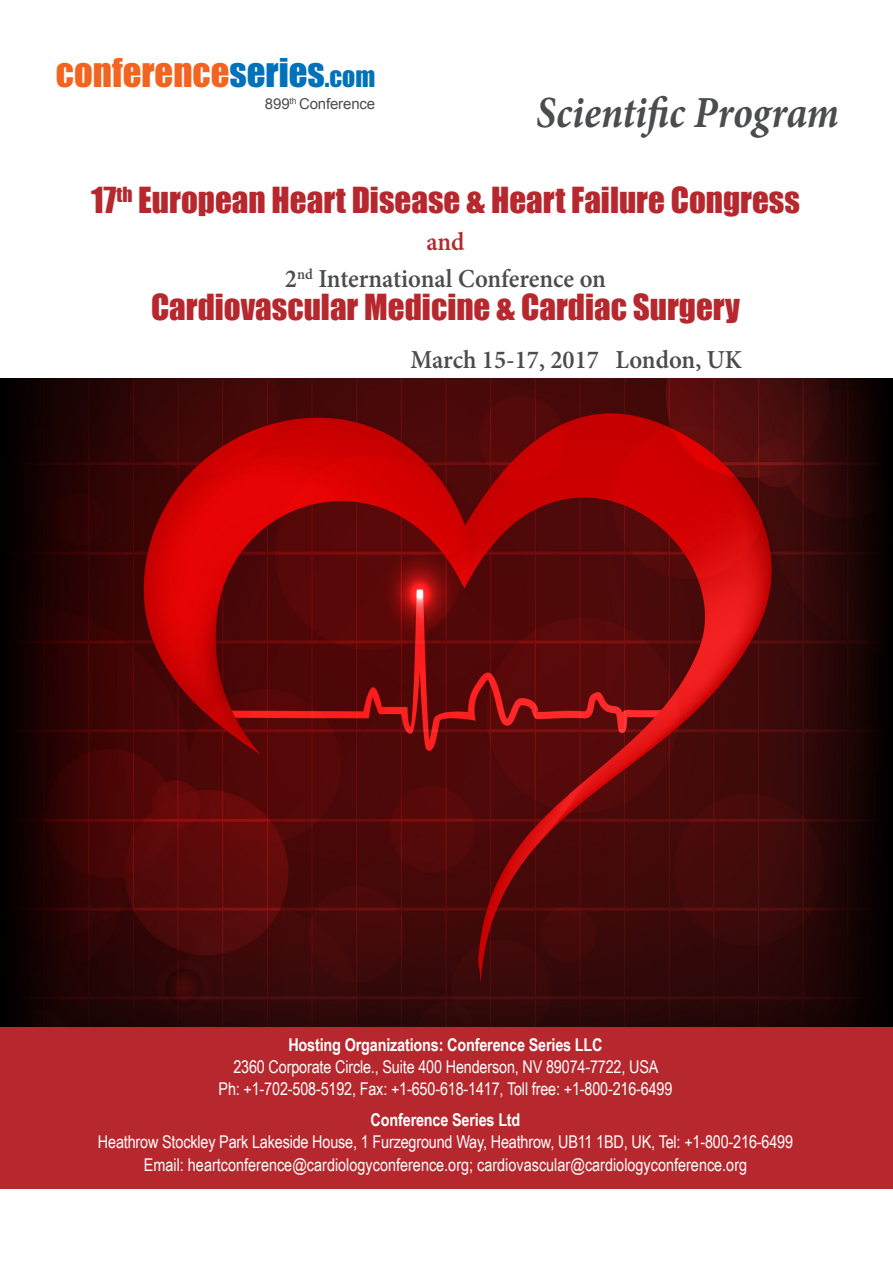
<style>
.page{position:relative;width:893px;height:1263px;background:#fff}
.page>*{position:absolute;margin:0;border:0;box-sizing:border-box;transform-origin:0 0}
.t1{font:italic 700 44.4px "Minion Pro";color:#4b4c4d;scale:.9 1}
.t2{font:36.75px "Impact";color:#f36421}
.t3{font:33px "Impact";color:#b7282e}
.t4{font:600 25.95px "Minion Pro";color:#4b4c4d;scale:.95 1}
.t5{font:600 25.95px "Minion Pro";color:#b7282e;scale:.95 1}
.t6{font:17.55px "Arial Narrow";letter-spacing:-.01em;color:#fff}
.t7{font:700 17.55px "Arial Narrow";letter-spacing:-.01em;color:#fff}
.t8{font:15px "Arial";letter-spacing:-.01em;color:#4b4c4d}
.s1{color:#0072bc}
.s2{font-size:25.65px;color:#0072bc}
</style>
<div class="page">
<div style="left:0;top:1026px;width:893px;height:162px;background:#b7282e"></div>
<img style="left:0;top:378px;width:893px;height:648px">
<p class="t2" style="left:56px;top:44px;width:321px">conference<span class="s1">series</span><span class="s2">.com</span></p>
<p class="t8" style="left:265px;top:94px;width:112px">899<sup>th</sup> Conference</p>
<p class="t1" style="left:536px;top:81px;width:338px">Scientific Program</p>
<p class="t3" style="left:91px;top:174px;width:711px">17<sup>th</sup> European Heart Disease &amp; Heart Failure Congress</p>
<p class="t5" style="left:426px;top:224px;width:42px">and</p>
<p class="t4" style="left:285px;top:261px;width:339px">2<sup>nd</sup> International Conference on</p>
<p class="t3" style="left:151px;top:282px;width:591px">Cardiovascular Medicine &amp; Cardiac Surgery</p>
<p class="t4" style="left:411px;top:341px;width:350px">March 15-17, 2017 London, UK</p>
<p class="t7" style="left:288px;top:1031px;width:316px">Hosting Organizations: Conference Series LLC</p>
<p class="t6" style="left:233px;top:1054px;width:427px">2360 Corporate Circle., Suite 400 Henderson, NV 89074-7722, USA</p>
<p class="t6" style="left:219px;top:1076px;width:455px">Ph: +1-702-508-5192, Fax: +1-650-618-1417, Toll free: +1-800-216-6499</p>
<p class="t7" style="left:371px;top:1106px;width:151px">Conference Series Ltd</p>
<p class="t6" style="left:98px;top:1129px;width:697px">Heathrow Stockley Park Lakeside House, 1 Furzeground Way, Heathrow, UB11 1BD, UK, Tel: +1-800-216-6499</p>
<p class="t6" style="left:144px;top:1151px;width:605px">Email: heartconference@cardiologyconference.org; cardiovascular@cardiologyconference.org</p>
</div>
